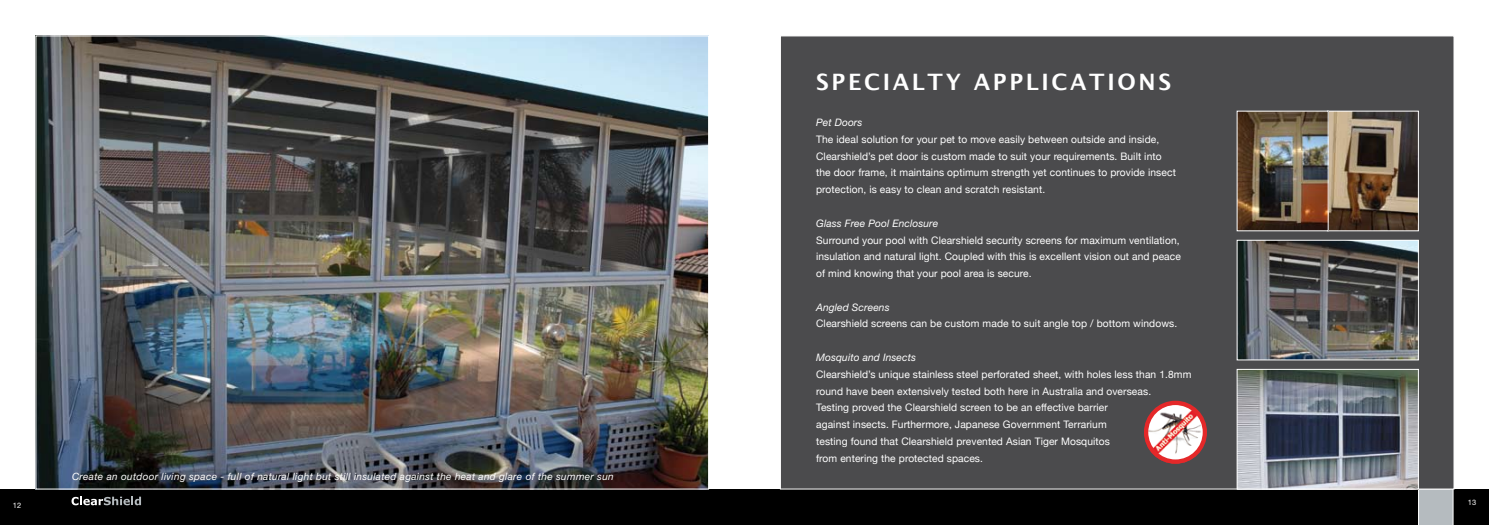
<style>
.page{position:relative;width:1489px;height:525px;background:#fff}
.page>*{position:absolute;margin:0;border:0;box-sizing:border-box;transform-origin:0 0}
.t1{font:700 22.62px "Lucida Grande";letter-spacing:.12em;color:#fff}
.t2{font:10.38px/16.8px "Helvetica Neue";letter-spacing:.01em;color:#fff}
.t3{font:italic 10.38px "Helvetica Neue";letter-spacing:.01em;color:#fff}
.t4{font:italic 10px "Helvetica Neue";letter-spacing:.03em;color:#fff}
.t5{font:7.5px "Helvetica Neue";color:#fff}
</style>
<div class="page">
<div style="left:0;top:489px;width:762px;height:35px;background:#000"></div>
<svg style="left:72px;top:496px;width:69px;height:9px"></svg>
<div style="left:726px;top:489px;width:762px;height:35px;background:#000"></div>
<svg style="left:1417px;top:489px;width:36px;height:35px"></svg>
<img style="left:37px;top:37px;width:670px;height:450px">
<div style="left:780px;top:35px;width:674px;height:454px;background:#4b4b4d;border:1px solid #fff"></div>
<img style="left:1238px;top:242px;width:178px;height:116px">
<div style="left:1236px;top:240px;width:182px;height:120px;border:1px solid #fff"></div>
<img style="left:1238px;top:113px;width:178px;height:116px">
<img style="left:1238px;top:371px;width:178px;height:116px">
<div style="left:1236px;top:369px;width:182px;height:120px;border:1px solid #fff"></div>
<svg style="left:1148px;top:405px;width:59px;height:59px"></svg>
<div style="left:1143px;top:400px;width:63px;height:63px;border:4px solid #e42829;border-radius:50%"></div>
<p class="t5" style="left:13px;top:500px;width:10px">12</p>
<p class="t4" style="left:72px;top:470px;width:543px">Create an outdoor living space - full of natural light but still insulated against the heat and glare of the summer sun</p>
<h1 class="t1" style="left:816px;top:69px;width:291px">SPECIALTY APPLICATIONS</h1>
<p class="t3" style="left:816px;top:116px;width:48px">Pet Doors</p>
<p class="t2" style="left:816px;top:130px;width:361px">The ideal solution for your pet to move easily between outside and inside, Clearshield’s pet door is custom made to suit your requirements. Built into the door frame, it maintains optimum strength yet continues to provide insect protection, is easy to clean and scratch resistant.</p>
<p class="t3" style="left:816px;top:217px;width:124px">Glass Free Pool Enclosure</p>
<p class="t2" style="left:816px;top:231px;width:366px">Surround your pool with Clearshield security screens for maximum ventilation, insulation and natural light. Coupled with this is excellent vision out and peace of mind knowing that your pool area is secure.</p>
<p class="t3" style="left:816px;top:300px;width:75px">Angled Screens</p>
<p class="t2" style="left:816px;top:315px;width:362px">Clearshield screens can be custom made to suit angle top / bottom windows.</p>
<p class="t3" style="left:816px;top:351px;width:101px">Mosquito and Insects</p>
<p class="t2" style="left:816px;top:365px;width:377px">Clearshield’s unique stainless steel perforated sheet, with holes less than 1.8mm round have been extensively tested both here in Australia and overseas.<br>Testing proved the Clearshield screen to be an effective barrier<br>against insects. Furthermore, Japanese Government Terrarium<br>testing found that Clearshield prevented Asian Tiger Mosquitos<br>from entering the protected spaces.</p>
<p class="t5" style="left:1467px;top:497px;width:10px">13</p>
</div>
